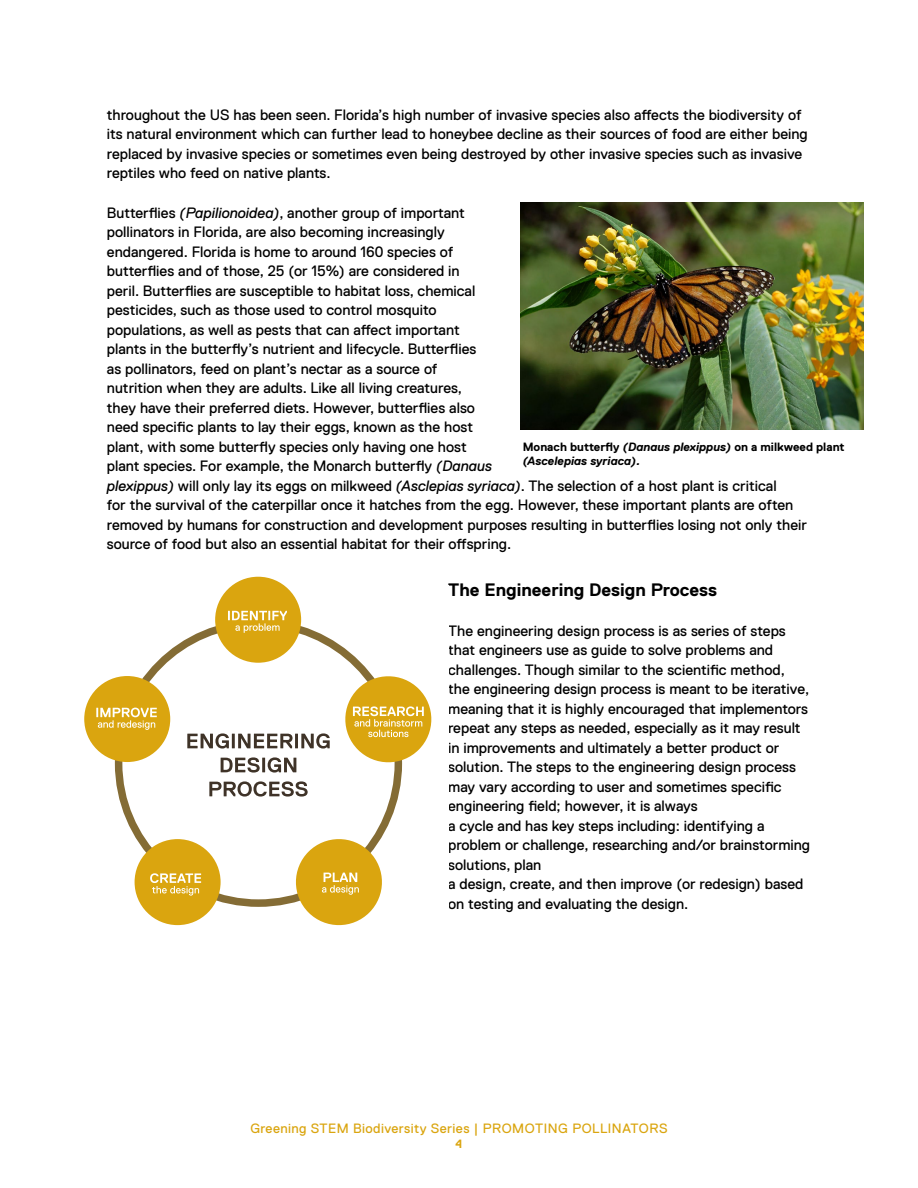
<style>
.page{position:relative;width:918px;height:1188px;background:#fff}
.page>*{position:absolute;margin:0;border:0;box-sizing:border-box;transform-origin:0 0}
.t1{font:700 18px "Replica Std";color:#000}
.t2{font:15px/19.5px "Replica Std";color:#000}
.t3{font:13.5px "Replica Std";letter-spacing:.03em;color:#daa50f}
.t4{font:italic 700 12px/14.4px "Replica Std";color:#000}
.t5{font:700 12px "Replica Std";color:#daa50f}
.s1{font-style:italic}
.s2{font-style:normal}
</style>
<div class="page">
<img style="left:521px;top:202px;width:343px;height:227px">
<div style="left:215px;top:577px;width:86px;height:86px;background:#daa50f;border-radius:50%"></div>
<div style="left:84px;top:676px;width:86px;height:86px;background:#daa50f;border-radius:50%"></div>
<div style="left:135px;top:839px;width:86px;height:86px;background:#daa50f;border-radius:50%"></div>
<svg style="left:228px;top:611px;width:59px;height:22px"></svg>
<svg style="left:345px;top:672px;width:87px;height:94px"></svg>
<svg style="left:292px;top:835px;width:91px;height:91px"></svg>
<svg style="left:150px;top:873px;width:51px;height:23px"></svg>
<svg style="left:96px;top:708px;width:61px;height:22px"></svg>
<svg style="left:187px;top:733px;width:143px;height:16px"></svg>
<svg style="left:221px;top:757px;width:75px;height:16px"></svg>
<svg style="left:209px;top:781px;width:99px;height:16px"></svg>
<p class="t2" style="left:107px;top:105px;width:702px">throughout the US has been seen. Florida’s high number of invasive species also affects the biodiversity of its natural environment which can further lead to honeybee decline as their sources of food are either being replaced by invasive species or sometimes even being destroyed by other invasive species such as invasive reptiles who feed on native plants.</p>
<p class="t2" style="left:107px;top:203px;width:702px">Butterflies <span class="s1">(Papilionoidea)</span>, another group of important<br>pollinators in Florida, are also becoming increasingly<br>endangered. Florida is home to around 160 species of<br>butterflies and of those, 25 (or 15%) are considered in<br>peril. Butterflies are susceptible to habitat loss, chemical<br>pesticides, such as those used to control mosquito<br>populations, as well as pests that can affect important<br>plants in the butterfly’s nutrient and lifecycle. Butterflies<br>as pollinators, feed on plant’s nectar as a source of<br>nutrition when they are adults. Like all living creatures,<br>they have their preferred diets. However, butterflies also<br>need specific plants to lay their eggs, known as the host<br>plant, with some butterfly species only having one host<br>plant species. For example, the Monarch butterfly <span class="s1">(Danaus<br>plexippus)</span> will only lay its eggs on milkweed <span class="s1">(Asclepias syriaca)</span>. The selection of a host plant is critical<br>for the survival of the caterpillar once it hatches from the egg. However, these important plants are often removed by humans for construction and development purposes resulting in butterflies losing not only their source of food but also an essential habitat for their offspring.</p>
<p class="t1" style="left:448px;top:580px;width:271px">The Engineering Design Process</p>
<p class="t2" style="left:448px;top:621px;width:363px">The engineering design process is as series of steps that engineers use as guide to solve problems and challenges. Though similar to the scientific method, the engineering design process is meant to be iterative, meaning that it is highly encouraged that implementors repeat any steps as needed, especially as it may result in improvements and ultimately a better product or solution. The steps to the engineering design process may vary according to user and sometimes specific engineering field; however, it is always<br>a cycle and has key steps including: identifying a problem or challenge, researching and/or brainstorming solutions, plan<br>a design, create, and then improve (or redesign) based on testing and evaluating the design.</p>
<p class="t4" style="left:523px;top:439px;width:323px"><span class="s2">Monach butterfly</span> (Danaus plexippus) <span class="s2">on a milkweed plant </span>(Ascelepias syriaca).</p>
<p class="t3" style="left:250px;top:1121px;width:419px">Greening STEM Biodiversity Series | PROMOTING POLLINATORS</p>
<p class="t5" style="left:456px;top:1137px;width:8px">4</p>
</div>
